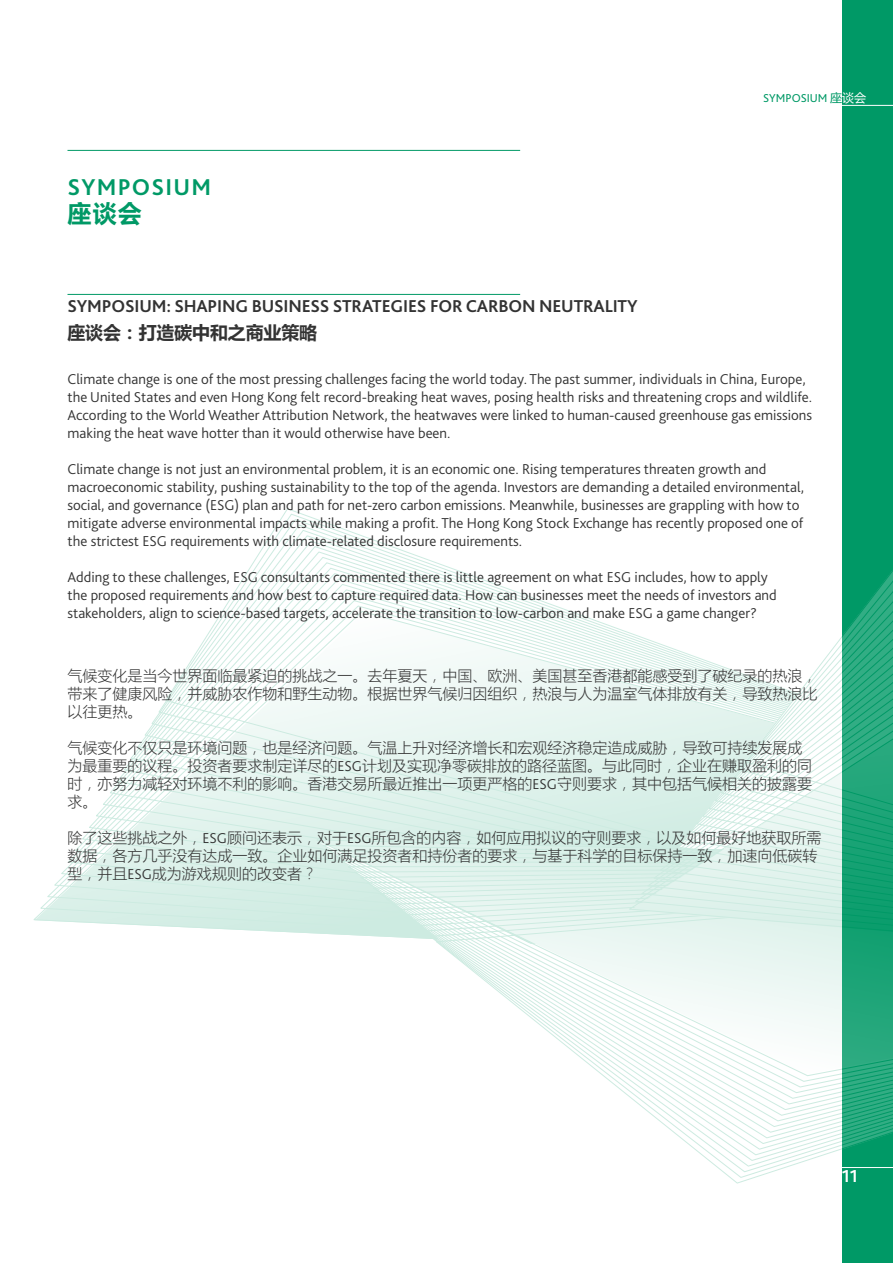
<style>
.page{position:relative;width:893px;height:1263px;background:#fff}
.page>*{position:absolute;margin:0;border:0;box-sizing:border-box;transform-origin:0 0}
.t1{font:700 24px "Bliss Pro";letter-spacing:.05em;color:#096}
.t2{font:700 24px "Microsoft Ya Hei";color:#096}
.t3{font:700 18px "Bliss Pro";letter-spacing:-.01em;color:#333}
.t4{font:700 18px "Microsoft Ya Hei";letter-spacing:-.01em;color:#333}
.t5{font:700 18px "Bliss Pro";color:#fff}
.t6{font:300 15px/18px "Bliss Pro";color:#333}
.t7{font:300 15px/18px "Microsoft Ya Hei";color:#333}
.t8{font:12px "Bliss Pro";color:#096}
.s1{font-family:"Microsoft Ya Hei"}
.s2{font-family:"Microsoft Ya Hei";color:#fff}
.s3{font-family:"Bliss Pro"}
</style>
<div class="page">
<div style="left:842px;top:0;width:51px;height:1263px;background:#096"></div>
<svg style="left:166px;top:509px;width:465px;height:425px"></svg>
<svg style="left:631px;top:633px;width:28px;height:41px"></svg>
<svg style="left:314px;top:839px;width:314px;height:95px"></svg>
<svg style="left:321px;top:845px;width:307px;height:89px"></svg>
<svg style="left:327px;top:850px;width:301px;height:85px"></svg>
<svg style="left:334px;top:855px;width:294px;height:80px"></svg>
<svg style="left:436px;top:868px;width:457px;height:315px"></svg>
<svg style="left:628px;top:674px;width:7px;height:306px"></svg>
<svg style="left:635px;top:668px;width:6px;height:312px"></svg>
<svg style="left:641px;top:661px;width:6px;height:320px"></svg>
<svg style="left:647px;top:655px;width:6px;height:326px"></svg>
<svg style="left:653px;top:648px;width:6px;height:333px"></svg>
<svg style="left:659px;top:643px;width:6px;height:338px"></svg>
<svg style="left:665px;top:645px;width:7px;height:336px"></svg>
<svg style="left:672px;top:648px;width:6px;height:333px"></svg>
<svg style="left:678px;top:650px;width:6px;height:331px"></svg>
<svg style="left:684px;top:652px;width:6px;height:329px"></svg>
<svg style="left:690px;top:654px;width:6px;height:327px"></svg>
<svg style="left:696px;top:656px;width:6px;height:325px"></svg>
<svg style="left:702px;top:659px;width:7px;height:322px"></svg>
<svg style="left:709px;top:661px;width:6px;height:320px"></svg>
<svg style="left:715px;top:663px;width:6px;height:318px"></svg>
<svg style="left:721px;top:666px;width:6px;height:315px"></svg>
<svg style="left:727px;top:668px;width:6px;height:313px"></svg>
<svg style="left:733px;top:670px;width:6px;height:311px"></svg>
<svg style="left:739px;top:672px;width:7px;height:309px"></svg>
<svg style="left:746px;top:571px;width:147px;height:411px"></svg>
<hr style="left:842px;top:105px;width:51px;height:1px;background:#fff">
<hr style="left:842px;top:1167px;width:51px;height:1px;background:#fff">
<hr style="left:68px;top:294px;width:452px;height:1px;background:#096">
<hr style="left:68px;top:150px;width:452px;height:1px;background:#096">
<h1 class="t1" style="left:68px;top:172px;width:145px">SYMPOSIUM</h1>
<h1 class="t2" style="left:68px;top:197px;width:76px">座谈会</h1>
<p class="t3" style="left:68px;top:295px;width:572px">SYMPOSIUM: SHAPING BUSINESS STRATEGIES FOR CARBON NEUTRALITY</p>
<p class="t4" style="left:68px;top:320px;width:251px">座谈会：打造碳中和之商业策略</p>
<p class="t8" style="left:763px;top:91px;width:104px">SYMPOSIUM <span class="s1">座</span><span class="s2">谈会</span></p>
<p class="t6" style="left:68px;top:370px;width:746px">Climate change is one of the most pressing challenges facing the world today. The past summer, individuals in China, Europe, the United States and even Hong Kong felt record-breaking heat waves, posing health risks and threatening crops and wildlife.<br>According to the World Weather Attribution Network, the heatwaves were linked to human-caused greenhouse gas emissions making the heat wave hotter than it would otherwise have been.</p>
<p class="t6" style="left:68px;top:460px;width:738px">Climate change is not just an environmental problem, it is an economic one. Rising temperatures threaten growth and macroeconomic stability, pushing sustainability to the top of the agenda. Investors are demanding a detailed environmental, social, and governance (ESG) plan and path for net-zero carbon emissions. Meanwhile, businesses are grappling with how to mitigate adverse environmental impacts while making a profit. The Hong Kong Stock Exchange has recently proposed one of the strictest ESG requirements with climate-related disclosure requirements.</p>
<p class="t6" style="left:68px;top:568px;width:711px">Adding to these challenges, ESG consultants commented there is little agreement on what ESG includes, how to apply the proposed requirements and how best to capture required data. How can businesses meet the needs of investors and stakeholders, align to science-based targets, accelerate the transition to low-carbon and make ESG a game changer?</p>
<p class="t7" style="left:68px;top:666px;width:751px;text-align:justify">气候变化是当今世界面临最紧迫的挑战之一。去年夏天，中国、欧洲、美国甚至香港都能感受到了破纪录的热浪，带来了健康风险，并威胁农作物和野生动物。根据世界气候归因组织，热浪与人为温室气体排放有关，导致热浪比以往更热。</p>
<p class="t7" style="left:68px;top:738px;width:746px">气候变化不仅只是环境问题，也是经济问题。气温上升对经济增长和宏观经济稳定造成威胁，导致可持续发展成为最重要的议程。投资者要求制定详尽的<span class="s3">ESG</span>计划及实现净零碳排放的路径蓝图。与此同时，企业在赚取盈利的同时，亦努力减轻对环境不利的影响。香港交易所最近推出一项更严格的<span class="s3">ESG</span>守则要求，其中包括气候相关的披露要求。</p>
<p class="t7" style="left:68px;top:828px;width:755px">除了这些挑战之外，<span class="s3">ESG</span>顾问还表示，对于<span class="s3">ESG</span>所包含的内容，如何应用拟议的守则要求，以及如何最好地获取所需数据，各方几乎没有达成一致。企业如何满足投资者和持份者的要求，与基于科学的目标保持一致，加速向低碳转型，并且<span class="s3">ESG</span>成为游戏规则的改变者？</p>
<p class="t5" style="left:842px;top:1164px;width:18px">11</p>
</div>
